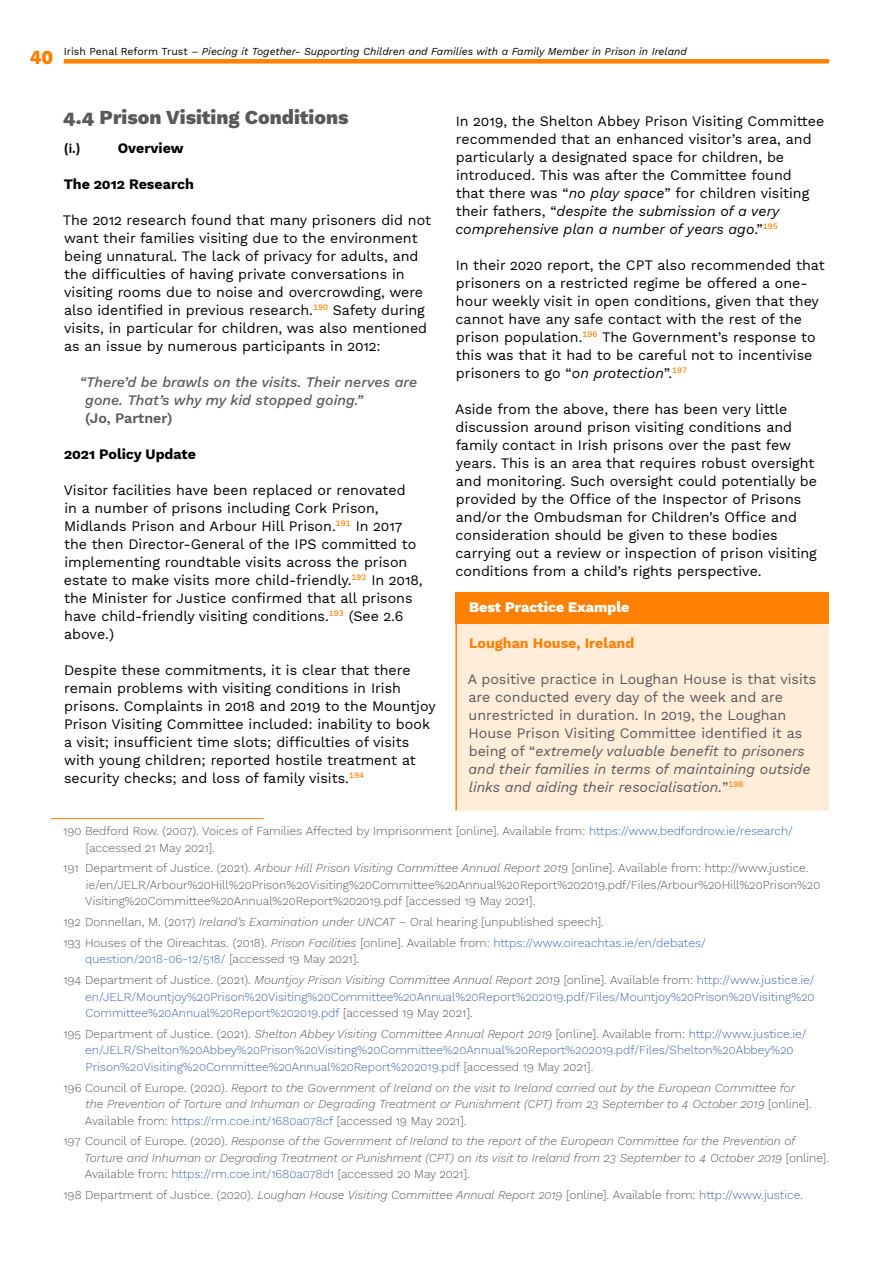
<style>
.page{position:relative;width:893px;height:1263px;background:#fff}
.page>*{position:absolute;margin:0;border:0;box-sizing:border-box;transform-origin:0 0}
.t1{font:800 19.5px "Work Sans";color:#59595c}
.t2{font:800 19.5px "Work Sans";color:#ff8103}
.t3{font:14.25px/18px "Work Sans";color:#000}
.t4{font:14.25px/18px "Work Sans";color:#59595c}
.t5{font:italic 14.25px/18px "Work Sans";color:#59595c}
.t6{font:700 14.25px "Work Sans";color:#000}
.t7{font:700 14.25px "Work Sans";color:#ff8103}
.t8{font:800 14.25px "Work Sans";color:#fff}
.t9{font:600 14.25px "Work Sans";color:#59595c}
.t10{font:700 14.25px "Calibri";color:#000}
.t11{font:300 12px/16.5px "Work Sans";color:#59595c}
.t12{font:italic 300 12px/16.5px "Work Sans";color:#59595c}
.t13{font:300 12px/16.5px "Work Sans";color:#4465af}
.t14{font:italic 10.5px "Work Sans";color:#000}
.s1{font-style:normal}
.s2{color:#4465af}
.s3{font-style:italic}
.s4{color:#59595c}
.s5{font-style:italic;color:#59595c}
.s6{font-style:normal;color:#4465af}
</style>
<div class="page">
<div style="left:64px;top:59px;width:765px;height:5px;background:#ff8103"></div>
<div style="left:455px;top:624px;width:374px;height:186px;background:#ffecd9"></div>
<div style="left:455px;top:592px;width:374px;height:32px;background:#ff8103"></div>
<hr style="left:455px;top:592px;width:2px;height:218px;background:#ff8103">
<hr style="left:51px;top:818px;width:213px;height:1px;background:#ff8103">
<h1 class="t2" style="left:30px;top:42px;width:25px">40</h1>
<p class="t14" style="left:64px;top:43px;width:625px"><span class="s1">Irish Penal Reform Trust –</span> Piecing it Together- Supporting Children and Families with a Family Member in Prison in Ireland</p>
<h1 class="t1" style="left:63px;top:103px;width:287px">4.4 Prison Visiting Conditions</h1>
<p class="t10" style="left:64px;top:138px;width:18px">(i.)</p>
<p class="t6" style="left:118px;top:137px;width:67px">Overview</p>
<p class="t6" style="left:64px;top:173px;width:132px">The 2012 Research</p>
<p class="t3" style="left:63px;top:211px;width:370px">The 2012 research found that many prisoners did not want their families visiting due to the environment being unnatural. The lack of privacy for adults, and the difficulties of having private conversations in visiting rooms due to noise and overcrowding, were also identified in previous research.<sup>190</sup> Safety during visits, in particular for children, was also mentioned as an issue by numerous participants in 2012:</p>
<p class="t5" style="left:85px;top:372px;width:333px;text-indent:-6px">“There’d be brawls on the visits. Their nerves are gone. That’s why my kid stopped going.”</p>
<p class="t9" style="left:85px;top:407px;width:89px">(Jo, Partner)</p>
<p class="t6" style="left:64px;top:443px;width:133px">2021 Policy Update</p>
<p class="t3" style="left:64px;top:481px;width:360px">Visitor facilities have been replaced or renovated<br>in a number of prisons including Cork Prison, Midlands Prison and Arbour Hill Prison.<sup>191</sup> In 2017 the then Director-General of the IPS committed to implementing roundtable visits across the prison estate to make visits more child-friendly.<sup>192</sup> In 2018, the Minister for Justice confirmed that all prisons have child-friendly visiting conditions.<sup>193</sup> (See 2.6 above.)</p>
<p class="t3" style="left:64px;top:661px;width:373px">Despite these commitments, it is clear that there remain problems with visiting conditions in Irish prisons. Complaints in 2018 and 2019 to the Mountjoy Prison Visiting Committee included: inability to book a visit; insufficient time slots; difficulties of visits with young children; reported hostile treatment at security checks; and loss of family visits.<sup>194</sup></p>
<p class="t11" style="left:86px;top:822px;width:709px;text-indent:-23px">190 Bedford Row. (2007). Voices of Families Affected by Imprisonment [online]. Available from: <span class="s2">https://www.bedfordrow.ie/research/ </span>[accessed 21 May 2021].</p>
<p class="t11" style="left:85px;top:859px;width:737px;text-indent:-22px">191 Department of Justice. (2021). <span class="s3">Arbour Hill Prison Visiting Committee Annual Report 2019</span> [online]. Available from: http://www.justice. ie/en/JELR/Arbour%20Hill%20Prison%20Visiting%20Committee%20Annual%20Report%202019.pdf/Files/Arbour%20Hill%20Prison%20<br>Visiting%20Committee%20Annual%20Report%202019.pdf [accessed 19 May 2021].</p>
<p class="t11" style="left:63px;top:911px;width:644px;line-height:20.7px">192 Donnellan, M. (2017) <span class="s3">Ireland’s Examination under UNCAT</span> – Oral hearing [unpublished speech].<br>193 Houses of the Oireachtas. (2018). <span class="s3">Prison Facilities</span> [online]. Available from: <span class="s2">https://www.oireachtas.ie/en/debates/</span></p>
<p class="t11" style="left:63px;top:948px;width:753px;line-height:20.7px;text-indent:22px"><span class="s2">question/2018-06-12/518/</span> [accessed 19 May 2021].<br>194 Department of Justice. (2021). <span class="s3">Mountjoy Prison Visiting Committee Annual Report 2019</span> [online]. Available from: <span class="s2">http://www.justice.ie/</span></p>
<p class="t13" style="left:85px;top:988px;width:731px">en/JELR/Mountjoy%20Prison%20Visiting%20Committee%20Annual%20Report%202019.pdf/Files/Mountjoy%20Prison%20Visiting%20<br>Committee%20Annual%20Report%202019.pdf <span class="s4">[accessed 19 May 2021].</span></p>
<p class="t13" style="left:85px;top:1025px;width:723px;text-indent:-22px"><span class="s4">195 Department of Justice. (2021).</span> <span class="s5">Shelton Abbey Visiting Committee Annual Report 2019</span> <span class="s4">[online]. Available from:</span> http://www.justice.ie/ en/JELR/Shelton%20Abbey%20Prison%20Visiting%20Committee%20Annual%20Report%202019.pdf/Files/Shelton%20Abbey%20<br>Prison%20Visiting%20Committee%20Annual%20Report%202019.pdf <span class="s4">[accessed 19 May 2021].</span></p>
<p class="t12" style="left:85px;top:1078px;width:728px;text-indent:-22px"><span class="s1">196 Council of Europe. (2020).</span> Report to the Government of Ireland on the visit to Ireland carried out by the European Committee for the Prevention of Torture and Inhuman or Degrading Treatment or Punishment (CPT) from 23 September to 4 October 2019 <span class="s1">[online].<br>Available from:</span> <span class="s6">https://rm.coe.int/1680a078cf</span> <span class="s1">[accessed 19 May 2021].</span></p>
<p class="t12" style="left:84px;top:1132px;width:746px;text-indent:-21px"><span class="s1">197 Council of Europe. (2020).</span> Response of the Government of Ireland to the report of the European Committee for the Prevention of<br>Torture and Inhuman or Degrading Treatment or Punishment (CPT) on its visit to Ireland from 23 September to 4 October 2019 <span class="s1">[online].<br>Available from:</span> <span class="s6">https://rm.coe.int/1680a078d1</span> <span class="s1">[accessed 20 May 2021].</span></p>
<p class="t11" style="left:63px;top:1186px;width:741px">198 Department of Justice. (2020). <span class="s3">Loughan House Visiting Committee Annual Report 2019</span> [online]. Available from: <span class="s2">http://www.justice.</span></p>
<p class="t3" style="left:456px;top:112px;width:370px">In 2019, the Shelton Abbey Prison Visiting Committee recommended that an enhanced visitor’s area, and particularly a designated space for children, be introduced. This was after the Committee found<br>that there was “<span class="s3">no play space</span>” for children visiting their fathers, “<span class="s3">despite the submission of a very comprehensive plan a number of years ago</span>.”<sup>195</sup></p>
<p class="t3" style="left:456px;top:256px;width:370px">In their 2020 report, the CPT also recommended that prisoners on a restricted regime be offered a one&shy;hour weekly visit in open conditions, given that they cannot have any safe contact with the rest of the prison population.<sup>196</sup> The Government’s response to this was that it had to be careful not to incentivise prisoners to go “<span class="s3">on protection</span>”.<sup>197</sup></p>
<p class="t3" style="left:455px;top:400px;width:364px">Aside from the above, there has been very little discussion around prison visiting conditions and family contact in Irish prisons over the past few years. This is an area that requires robust oversight and monitoring. Such oversight could potentially be provided by the Office of the Inspector of Prisons and/or the Ombudsman for Children’s Office and consideration should be given to these bodies carrying out a review or inspection of prison visiting conditions from a child’s rights perspective.</p>
<p class="t8" style="left:469px;top:596px;width:162px">Best Practice Example</p>
<p class="t7" style="left:469px;top:632px;width:167px">Loughan House, Ireland</p>
<p class="t4" style="left:468px;top:670px;width:350px">A positive practice in Loughan House is that visits are conducted every day of the week and are unrestricted in duration. In 2019, the Loughan House Prison Visiting Committee identified it as being of “<span class="s3">extremely valuable benefit to prisoners and their families in terms of maintaining outside links and aiding their resocialisation.</span>”<sup>198</sup></p>
</div>
